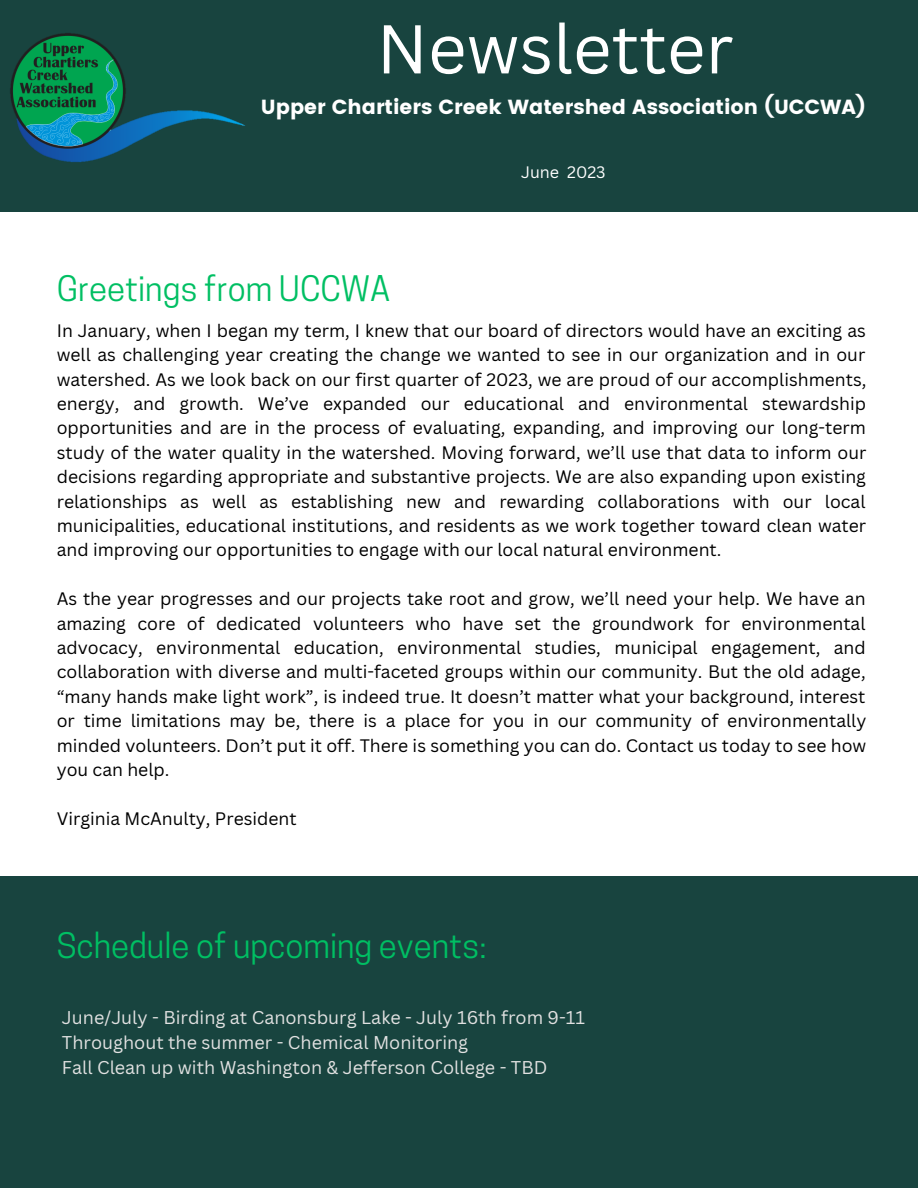
<style>
.page{position:relative;width:918px;height:1188px;background:#fff}
.page>*{position:absolute;margin:0;border:0;box-sizing:border-box;transform-origin:0 0}
.t1{font:67.35px "Canva Sans";color:#fff}
.t2{font:33px "Cooper Hewitt";color:#00bf63}
.t3{font:20.4px "Poppins";color:#fff}
.t4{font:18px "Canva Sans";color:#e1e1e1}
.t5{font:17.55px/24.5px "Canva Sans";color:#000;text-align:justify}
.t6{font:16.2px "Canva Sans";color:#fff}
</style>
<div class="page">
<div style="left:0;top:0;width:918px;height:212px;background:#18443f"></div>
<img style="left:10px;top:33px;width:235px;height:130px">
<div style="left:0;top:877px;width:918px;height:311px;background:#18443f"></div>
<p class="t1" style="left:377px;top:1px;width:358px">Newsletter</p>
<p class="t3" style="left:261px;top:95px;width:606px">Upper Chartiers Creek Watershed Association (UCCWA)</p>
<p class="t2" style="left:57px;top:276px;width:335px">Greetings from UCCWA</p>
<p class="t6" style="left:521px;top:161px;width:86px">June 2023</p>
<p class="t5" style="left:57px;top:318px;width:811px">In January, when I began my term, I knew that our board of directors would have an exciting as well as challenging year creating the change we wanted to see in our organization and in our watershed. As we look back on our first quarter of 2023, we are proud of our accomplishments, energy, and growth. We’ve expanded our educational and environmental stewardship opportunities and are in the process of evaluating, expanding, and improving our long-term study of the water quality in the watershed. Moving forward, we’ll use that data to inform our decisions regarding appropriate and substantive projects. We are also expanding upon existing relationships as well as establishing new and rewarding collaborations with our local municipalities, educational institutions, and residents as we work together toward clean water and improving our opportunities to engage with our local natural environment.</p>
<p class="t5" style="left:57px;top:586px;width:811px">As the year progresses and our projects take root and grow, we’ll need your help. We have an amazing core of dedicated volunteers who have set the groundwork for environmental advocacy, environmental education, environmental studies, municipal engagement, and collaboration with diverse and multi-faceted groups within our community. But the old adage, “many hands make light work”, is indeed true. It doesn’t matter what your background, interest or time limitations may be, there is a place for you in our community of environmentally minded volunteers. Don’t put it off. There is something you can do. Contact us today to see how you can help.</p>
<p class="t5" style="left:57px;top:806px;width:241px">Virginia McAnulty, President</p>
<p class="t2" style="left:57px;top:934px;width:431px">Schedule of upcoming events:</p>
<p class="t4" style="left:62px;top:1005px;width:525px">June/July - Birding at Canonsburg Lake - July 16th from 9-11</p>
<p class="t4" style="left:62px;top:1030px;width:408px">Throughout the summer - Chemical Monitoring</p>
<p class="t4" style="left:62px;top:1054px;width:487px">Fall Clean up with Washington &amp; Jefferson College - TBD</p>
</div>
